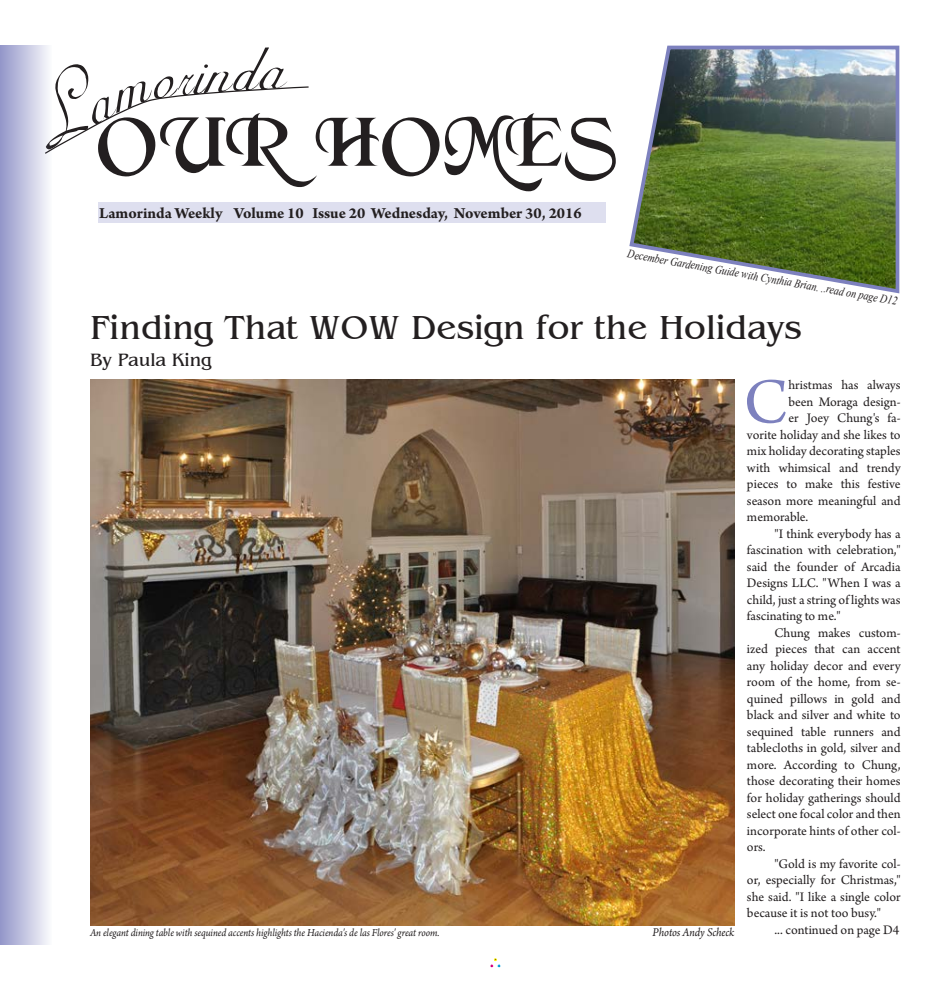
<style>
.page{position:relative;width:945px;height:990px;background:#fff}
.page>*{position:absolute;margin:0;border:0;box-sizing:border-box;transform-origin:0 0}
.t1{font:76.25px "Merced";color:#231f20;scale:.95 1}
.t2{font:67.12px "Arno Pro";color:#7d81be}
.t3{font:35px "Benguiat";color:#231f20}
.t4{font:18.75px "Benguiat";color:#231f20}
.t5{font:700 16.25px "Arno Pro";letter-spacing:-.005em;color:#231f20}
.t6{font:13.75px "Arno Pro";color:#231f20}
.t7{font:italic 12.5px "Arno Pro";letter-spacing:-.01em;color:#231f20;scale:.94 1}
.t8{font:italic 11.88px "Times New Roman";color:#231f20;scale:.85 1}
.t9{font:italic 11.25px "Arno Pro";letter-spacing:-.01em;color:#231f20;scale:.94 1}
</style>
<div class="page">
<div style="left:490px;top:958px;width:11px;height:10px;border:1px solid #fff"></div>
<div style="left:98px;top:202px;width:508px;height:21px;background:#dedfef"></div>
<img style="left:629px;top:45px;width:271px;height:249px">
<div style="left:0;top:45px;width:52px;height:900px;background:linear-gradient(to right,#9295c9,#f9f9fc)"></div>
<img style="left:90px;top:380px;width:644px;height:545px">
<svg style="left:17px;top:47px;width:292px;height:108px"></svg>
<h1 class="t1" style="left:98px;top:96px;width:551px">OUR HOMES</h1>
<p class="t5" style="left:99px;top:204px;width:484px">Lamorinda Weekly Volume 10 Issue 20 Wednesday, November 30, 2016</p>
<p class="t8" style="left:629px;top:245px;width:324px;rotate:10deg">December Gardening Guide with Cynthia Brian. ..read on page D12</p>
<h3 class="t3" style="left:90px;top:310px;width:713px">Finding That WOW Design for the Holidays</h3>
<h3 class="t4" style="left:90px;top:350px;width:123px">By Paula King</h3>
<h2 class="t2" style="left:743px;top:364px;width:47px">C</h2>
<p class="t6" style="left:788px;top:377px;width:114px">hristmas has always</p>
<p class="t6" style="left:788px;top:394px;width:114px">been Moraga design-</p>
<p class="t6" style="left:788px;top:410px;width:114px">er Joey Chung's fa-</p>
<p class="t6" style="left:747px;top:427px;width:155px">vorite holiday and she likes to</p>
<p class="t6" style="left:747px;top:443px;width:155px">mix holiday decorating staples</p>
<p class="t6" style="left:747px;top:460px;width:155px">with whimsical and trendy</p>
<p class="t6" style="left:747px;top:476px;width:155px">pieces to make this festive</p>
<p class="t6" style="left:747px;top:493px;width:155px">season more meaningful and</p>
<p class="t6" style="left:747px;top:509px;width:63px">memorable.</p>
<p class="t6" style="left:774px;top:526px;width:128px">"I think everybody has a</p>
<p class="t6" style="left:747px;top:542px;width:155px">fascination with celebration,"</p>
<p class="t6" style="left:747px;top:559px;width:155px">said the founder of Arcadia</p>
<p class="t6" style="left:747px;top:575px;width:155px">Designs LLC. "When I was a</p>
<p class="t6" style="left:747px;top:592px;width:155px">child, just a string of lights was</p>
<p class="t6" style="left:747px;top:608px;width:95px">fascinating to me."</p>
<p class="t6" style="left:774px;top:625px;width:128px">Chung makes custom-</p>
<p class="t6" style="left:747px;top:641px;width:155px">ized pieces that can accent</p>
<p class="t6" style="left:747px;top:658px;width:155px">any holiday decor and every</p>
<p class="t6" style="left:747px;top:674px;width:155px">room of the home, from se-</p>
<p class="t6" style="left:747px;top:691px;width:155px">quined pillows in gold and</p>
<p class="t6" style="left:747px;top:707px;width:155px">black and silver and white to</p>
<p class="t6" style="left:747px;top:724px;width:155px">sequined table runners and</p>
<p class="t6" style="left:747px;top:740px;width:155px">tablecloths in gold, silver and</p>
<p class="t6" style="left:747px;top:757px;width:155px">more. According to Chung,</p>
<p class="t6" style="left:747px;top:773px;width:155px">those decorating their homes</p>
<p class="t6" style="left:747px;top:790px;width:155px">for holiday gatherings should</p>
<p class="t6" style="left:747px;top:806px;width:155px">select one focal color and then</p>
<p class="t6" style="left:747px;top:823px;width:155px">incorporate hints of other col-</p>
<p class="t6" style="left:747px;top:839px;width:20px">ors.</p>
<p class="t6" style="left:774px;top:856px;width:128px">"Gold is my favorite col-</p>
<p class="t6" style="left:747px;top:872px;width:155px">or, especially for Christmas,"</p>
<p class="t6" style="left:747px;top:889px;width:155px">she said. "I like a single color</p>
<p class="t6" style="left:747px;top:905px;width:136px">because it is not too busy."</p>
<p class="t9" style="left:90px;top:927px;width:373px">An elegant dining table with sequined accents highlights the Hacienda's de las Flores' great room.</p>
<p class="t7" style="left:653px;top:925px;width:89px">Photos Andy Scheck</p>
<p class="t6" style="left:774px;top:922px;width:126px">... continued on page D4</p>
</div>
